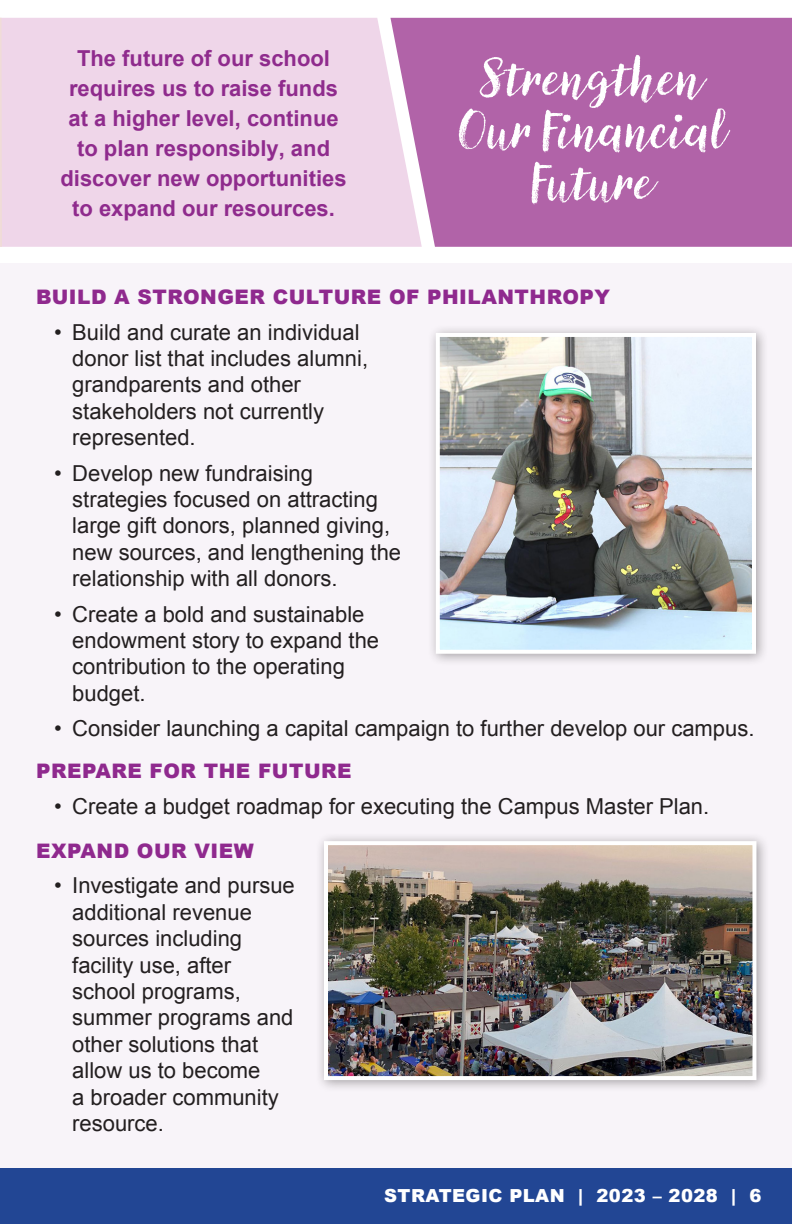
<style>
.page{position:relative;width:792px;height:1224px;background:#fff}
.page>*{position:absolute;margin:0;border:0;box-sizing:border-box;transform-origin:0 0}
.t1{font:52px/52px "Canvas Script";color:#fff;text-align:center}
.t2{font:22px/26.4px "Arial";color:#231f20}
.Paragraph{font:700 22px/30px "Arial";color:#8f2b8d;text-align:center}
.t3{font:900 20px "Arial";letter-spacing:.025em;color:#8f298e}
.t4{font:900 18px "Arial";letter-spacing:.025em;color:#fff}
</style>
<div class="page">
<div style="left:0;top:264px;width:792px;height:924px;background:#f8f4f9"></div>
<div style="left:422px;top:18px;width:370px;height:229px;background:#b163a8"></div>
<div style="left:2px;top:18px;width:420px;height:229px;background:#efd6e9"></div>
<div style="left:427px;top:324px;width:342px;height:343px;background:#231f20;opacity:.4"></div>
<img style="left:441px;top:338px;width:310px;height:311px">
<div style="left:436px;top:333px;width:320px;height:321px;border:4px solid #fff"></div>
<hr style="left:0;top:18px;width:2px;height:229px;background:#f0dcd8">
<div style="left:315px;top:832px;width:454px;height:261px;background:#231f20;opacity:.4"></div>
<img style="left:329px;top:846px;width:422px;height:229px">
<div style="left:324px;top:841px;width:432px;height:239px;border:4px solid #fff"></div>
<div style="left:0;top:1168px;width:792px;height:56px;background:#224694"></div>
<p class="Paragraph" style="left:61px;top:44px;width:288px">The future of our school requires us to raise funds at a higher level, continue to plan responsibly, and discover new opportunities to expand our resources.</p>
<p class="t1" style="left:459px;top:53px;width:269px">Strengthen<br>Our Financial<br>Future</p>
<p class="t3" style="left:36px;top:282px;width:575px">BUILD A STRONGER CULTURE OF PHILANTHROPY</p>
<p class="t2" style="left:72px;top:319px;width:297px;text-indent:-18px">• Build and curate an individual donor list that includes alumni, grandparents and other stakeholders not currently represented.</p>
<p class="t2" style="left:72px;top:460px;width:330px;text-indent:-18px">• Develop new fundraising strategies focused on attracting large gift donors, planned giving, new sources, and lengthening the relationship with all donors.</p>
<p class="t2" style="left:72px;top:601px;width:308px;text-indent:-18px">• Create a bold and sustainable endowment story to expand the contribution to the operating budget.</p>
<p class="t2" style="left:54px;top:715px;width:702px">• Consider launching a capital campaign to further develop our campus.</p>
<p class="t3" style="left:36px;top:756px;width:317px">PREPARE FOR THE FUTURE</p>
<p class="t2" style="left:54px;top:793px;width:657px">• Create a budget roadmap for executing the Campus Master Plan.</p>
<p class="t3" style="left:36px;top:836px;width:219px">EXPAND OUR VIEW</p>
<p class="t2" style="left:72px;top:873px;width:224px;text-indent:-18px">• Investigate and pursue additional revenue sources including facility use, after school programs, summer programs and other solutions that allow us to become<br>a broader community resource.</p>
<p class="t4" style="left:384px;top:1182px;width:379px">STRATEGIC PLAN | 2023 – 2028 | 6</p>
</div>
